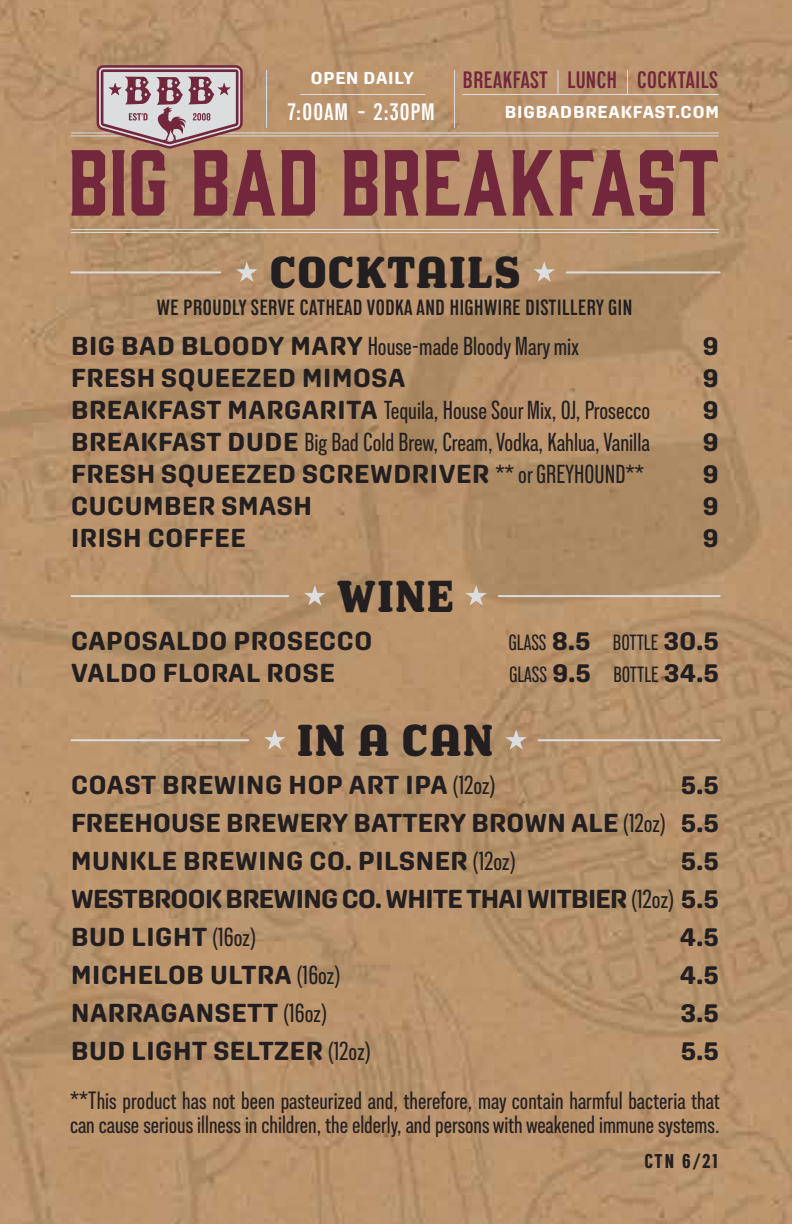
<style>
.page{position:relative;width:792px;height:1224px;background:#fff}
.page>*{position:absolute;margin:0;border:0;box-sizing:border-box;transform-origin:0 0}
.t1{font:700 44px "Los Feliz OT";letter-spacing:.025em;color:#231f20}
.t2{font:700 26px/38px "Aglet Sans";letter-spacing:.025em;color:#231f20;text-align:justify}
.t3{font:500 condensed 26px "Lorimer No 2";color:#231f20}
.t4{font:500 condensed 25px/24px "Lorimer No 2";color:#231f20}
.t5{font:600 condensed 23.8px "Lorimer No 2";letter-spacing:.025em;color:#72273d}
.t6{font:600 condensed 23.8px "Lorimer No 2";letter-spacing:.05em;color:#fff}
.t7{font:600 condensed 22px "Lorimer No 2";letter-spacing:.025em;color:#231f20}
.t8{font:500 condensed 22px "Lorimer No 2";color:#231f20}
.t9{font:700 condensed 20px "Lorimer No 2";color:#231f20}
.t10{font:700 17.2px "Aglet Sans";letter-spacing:.05em;color:#fff}
.s1{font-family:"Aglet Sans";font-weight:700;font-stretch:normal}
.s2{font-family:"Lorimer No 2";font-weight:500;font-stretch:condensed}
.s3{font-family:"Aglet Sans";font-weight:700;font-stretch:normal;font-size:26px}
</style>
<div class="page">
<img style="left:0;top:0;width:792px;height:1224px">
<svg style="left:236px;top:261px;width:22px;height:21px"></svg>
<hr style="left:71px;top:271px;width:149px;height:2px;background:#dcddde">
<svg style="left:534px;top:261px;width:21px;height:21px"></svg>
<hr style="left:567px;top:271px;width:153px;height:2px;background:#dcddde">
<svg style="left:343px;top:150px;width:34px;height:66px;background:#823f47"></svg>
<svg style="left:384px;top:150px;width:35px;height:66px;background:#86464a"></svg>
<svg style="left:425px;top:150px;width:129px;height:66px;background:#955c54"></svg>
<svg style="left:560px;top:150px;width:158px;height:66px;background:#965d55"></svg>
<hr style="left:71px;top:229px;width:648px;height:1px;background:#dcddde">
<hr style="left:71px;top:232px;width:648px;height:1px;background:#dcddde">
<hr style="left:71px;top:132px;width:648px;height:1px;background:#dcddde">
<hr style="left:71px;top:135px;width:648px;height:1px;background:#dcddde">
<svg style="left:71px;top:65px;width:244px;height:151px;background:#a5796f"></svg>
<hr style="left:463px;top:94px;width:255px;height:1px;background:#dcddde">
<svg style="left:557px;top:70px;width:1px;height:24px"></svg>
<svg style="left:627px;top:70px;width:1px;height:24px"></svg>
<hr style="left:454px;top:70px;width:1px;height:58px;background:#dcddde">
<hr style="left:266px;top:70px;width:1px;height:58px;background:#dcddde">
<hr style="left:301px;top:94px;width:124px;height:1px;background:#dcddde">
<svg style="left:264px;top:729px;width:22px;height:21px"></svg>
<hr style="left:71px;top:739px;width:177px;height:2px;background:#dcddde">
<svg style="left:505px;top:729px;width:22px;height:21px"></svg>
<hr style="left:539px;top:739px;width:181px;height:2px;background:#dcddde">
<svg style="left:304px;top:585px;width:22px;height:21px"></svg>
<hr style="left:71px;top:595px;width:217px;height:2px;background:#dcddde">
<svg style="left:465px;top:585px;width:22px;height:21px"></svg>
<hr style="left:499px;top:595px;width:221px;height:2px;background:#dcddde">
<p class="t10" style="left:311px;top:67px;width:105px">OPEN DAILY</p>
<p class="t6" style="left:288px;top:99px;width:148px">7:00AM – 2:30PM</p>
<p class="t5" style="left:463px;top:66px;width:257px">BREAKFAST LUNCH COCKTAILS</p>
<p class="t10" style="left:505px;top:102px;width:216px">BIGBADBREAKFAST.COM</p>
<h1 class="t1" style="left:270px;top:245px;width:252px">COCKTAILS</h1>
<p class="t7" style="left:157px;top:296px;width:477px">WE PROUDLY SERVE CATHEAD VODKA AND HIGHWIRE DISTILLERY GIN</p>
<p class="t3" style="left:71px;top:332px;width:509px"><span class="s1">BIG BAD BLOODY MARY</span> House-made Bloody Mary mix</p>
<p class="t2" style="left:703px;top:326px;width:17px">9</p>
<p class="t2" style="left:71px;top:358px;width:336px">FRESH SQUEEZED MIMOSA</p>
<p class="t2" style="left:703px;top:358px;width:17px">9</p>
<p class="t3" style="left:71px;top:396px;width:581px"><span class="s1">BREAKFAST MARGARITA</span> Tequila, House Sour Mix, OJ, Prosecco</p>
<p class="t2" style="left:703px;top:390px;width:17px">9</p>
<p class="t3" style="left:71px;top:428px;width:580px"><span class="s1">BREAKFAST DUDE</span> Big Bad Cold Brew, Cream, Vodka, Kahlua, Vanilla</p>
<p class="t2" style="left:703px;top:422px;width:17px">9</p>
<p class="t2" style="left:71px;top:454px;width:575px">FRESH SQUEEZED SCREWDRIVER <span class="s2">** or GREYHOUND**</span></p>
<p class="t2" style="left:703px;top:454px;width:17px">9</p>
<p class="t2" style="left:71px;top:486px;width:242px">CUCUMBER SMASH</p>
<p class="t2" style="left:703px;top:486px;width:17px">9</p>
<p class="t2" style="left:71px;top:518px;width:176px">IRISH COFFEE</p>
<p class="t2" style="left:703px;top:518px;width:17px">9</p>
<h1 class="t1" style="left:337px;top:569px;width:119px">WINE</h1>
<p class="t2" style="left:71px;top:621px;width:303px">CAPOSALDO PROSECCO</p>
<p class="t8" style="left:508px;top:630px;width:212px">GLASS <span class="s3">8.5</span> BOTTLE <span class="s3">30.5</span></p>
<p class="t2" style="left:71px;top:653px;width:265px">VALDO FLORAL ROSE</p>
<p class="t8" style="left:509px;top:662px;width:211px">GLASS <span class="s3">9.5</span> BOTTLE <span class="s3">34.5</span></p>
<h1 class="t1" style="left:297px;top:713px;width:198px">IN A CAN</h1>
<p class="t2" style="left:71px;top:765px;width:426px">COAST BREWING HOP ART IPA <span class="s2">(12oz)</span></p>
<p class="t2" style="left:71px;top:765px;width:649px;text-indent:610px">5.5<br>FREEHOUSE BREWERY BATTERY BROWN ALE <span class="s2">(12oz)</span> 5.5<br>MUNKLE BREWING CO. PILSNER <span class="s2">(12oz)</span></p>
<p class="t2" style="left:71px;top:841px;width:649px;text-indent:610px">5.5<br>WESTBROOK BREWING CO. WHITE THAI WITBIER <span class="s2">(12oz)</span> 5.5<br>BUD LIGHT <span class="s2">(16oz)</span></p>
<p class="t2" style="left:680px;top:918px;width:40px">4.5</p>
<p class="t2" style="left:71px;top:956px;width:271px">MICHELOB ULTRA <span class="s2">(16oz)</span></p>
<p class="t2" style="left:680px;top:956px;width:40px">4.5</p>
<p class="t2" style="left:71px;top:994px;width:258px">NARRAGANSETT <span class="s2">(16oz)</span></p>
<p class="t2" style="left:681px;top:994px;width:39px">3.5</p>
<p class="t2" style="left:71px;top:1032px;width:301px">BUD LIGHT SELTZER <span class="s2">(12oz)</span></p>
<p class="t2" style="left:681px;top:1032px;width:39px">5.5</p>
<p class="t4" style="left:70px;top:1088px;width:651px">**This product has not been pasteurized and, therefore, may contain harmful bacteria that can cause serious illness in children, the elderly, and persons with weakened immune systems.</p>
<p class="t9" style="left:645px;top:1150px;width:75px">CTN 6/21</p>
</div>
